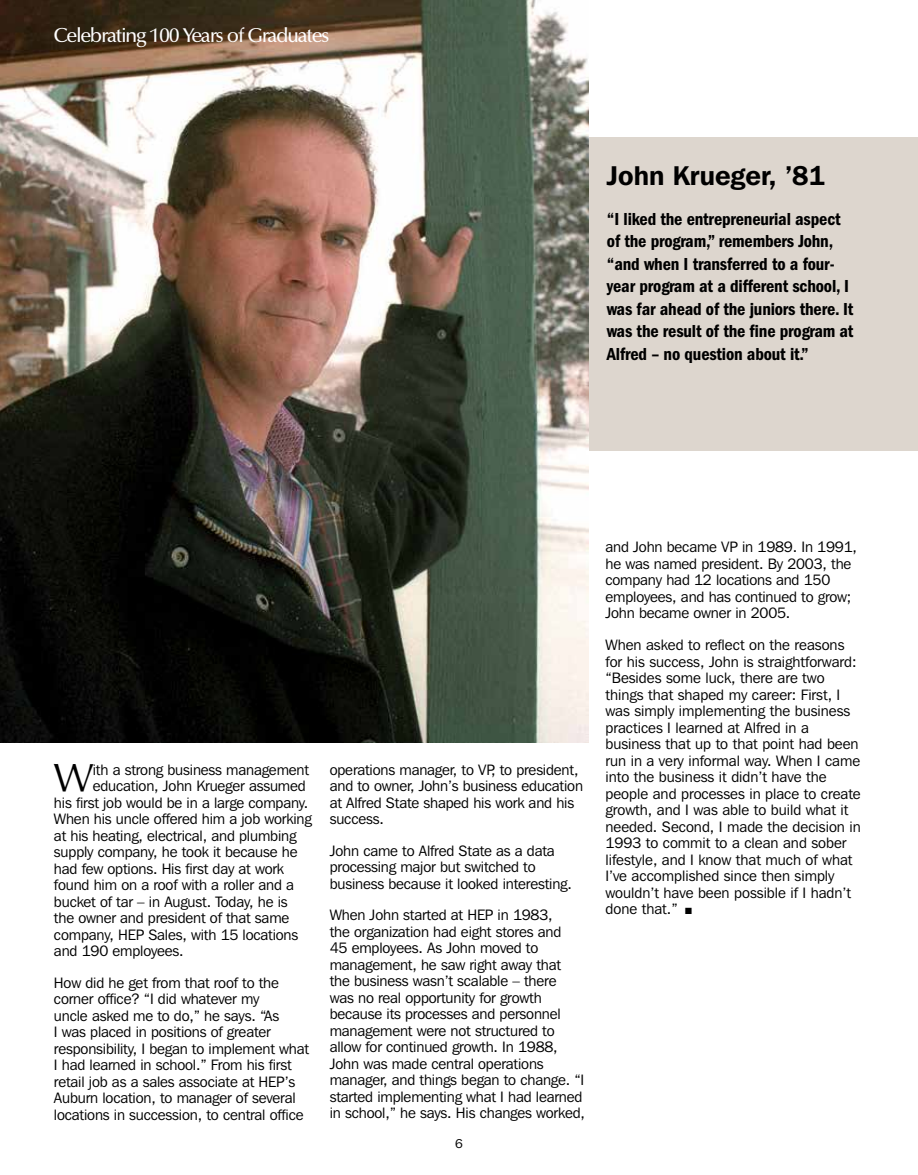
<style>
.page{position:relative;width:918px;height:1175px;background:#fff}
.page>*{position:absolute;margin:0;border:0;box-sizing:border-box;transform-origin:0 0}
.t1{font:38.4px "Optimale";color:#000}
.t2{font:600 27px "Franklin Gothic IT Cby BT";color:#000}
.t3{font:500 19.5px "Optimale";color:#fff}
.t4{font:600 condensed 18px/22.5px "Franklin Gothic";letter-spacing:-.01em;color:#000}
.t5{font:15px/16.5px "Franklin Gothic IT Cby BT";letter-spacing:-.01em;color:#000}
.t6{font:12.75px "Franklin Gothic IT Cby BT";color:#000}
</style>
<div class="page">
<div style="left:553px;top:138px;width:365px;height:313px;background:#ddd6ce"></div>
<img style="left:0;top:0;width:588px;height:743px">
<h3 class="t3" style="left:55px;top:24px;width:276px">Celebrating 100 Years of Graduates</h3>
<h2 class="t2" style="left:607px;top:158px;width:219px">John Krueger, ’81</h2>
<p class="t4" style="left:607px;top:208px;width:248px">“I liked the entrepreneurial aspect of the program,” remembers John, “and when I transferred to a four&shy;year program at a different school, I was far ahead of the juniors there. It was the result of the fine program at Alfred – no question about it.”</p>
<h1 class="t1" style="left:57px;top:755px;width:36px">W</h1>
<p class="t5" style="left:93px;top:761px;width:218px">ith a strong business management</p>
<p class="t5" style="left:93px;top:777px;width:214px">education, John Krueger assumed</p>
<p class="t5" style="left:54px;top:794px;width:256px">his first job would be in a large company.</p>
<p class="t5" style="left:54px;top:810px;width:259px">When his uncle offered him a job working</p>
<p class="t5" style="left:54px;top:827px;width:244px">at his heating, electrical, and plumbing</p>
<p class="t5" style="left:54px;top:843px;width:245px">supply company, he took it because he</p>
<p class="t5" style="left:54px;top:860px;width:232px">had few options. His first day at work</p>
<p class="t5" style="left:54px;top:876px;width:241px">found him on a roof with a roller and a</p>
<p class="t5" style="left:54px;top:893px;width:235px">bucket of tar – in August. Today, he is</p>
<p class="t5" style="left:54px;top:909px;width:237px">the owner and president of that same</p>
<p class="t5" style="left:54px;top:926px;width:246px">company, HEP Sales, with 15 locations</p>
<p class="t5" style="left:54px;top:942px;width:131px">and 190 employees.</p>
<p class="t5" style="left:54px;top:974px;width:257px">How did he get from that roof to the corner office? “I did whatever my<br>uncle asked me to do,” he says. “As<br>I was placed in positions of greater responsibility, I began to implement what I had learned in school.” From his first retail job as a sales associate at HEP’s Auburn location, to manager of several locations in succession, to central office</p>
<p class="t5" style="left:330px;top:761px;width:255px">operations manager, to VP, to president, and to owner, John’s business education at Alfred State shaped his work and his success.</p>
<p class="t5" style="left:330px;top:842px;width:244px">John came to Alfred State as a data processing major but switched to business because it looked interesting.</p>
<p class="t5" style="left:330px;top:906px;width:257px">When John started at HEP in 1983,<br>the organization had eight stores and<br>45 employees. As John moved to management, he saw right away that the business wasn’t scalable – there<br>was no real opportunity for growth because its processes and personnel management were not structured to allow for continued growth. In 1988, John was made central operations manager, and things began to change. “I started implementing what I had learned in school,” he says. His changes worked,</p>
<p class="t6" style="left:455px;top:1135px;width:9px">6</p>
<p class="t5" style="left:605px;top:539px;width:253px">and John became VP in 1989. In 1991, he was named president. By 2003, the company had 12 locations and 150 employees, and has continued to grow; John became owner in 2005.</p>
<p class="t5" style="left:605px;top:636px;width:257px">When asked to reflect on the reasons for his success, John is straightforward: “Besides some luck, there are two things that shaped my career: First, I was simply implementing the business practices I learned at Alfred in a business that up to that point had been run in a very informal way. When I came into the business it didn’t have the people and processes in place to create growth, and I was able to build what it needed. Second, I made the decision in 1993 to commit to a clean and sober lifestyle, and I know that much of what I’ve accomplished since then simply wouldn’t have been possible if I hadn’t done that.” ■</p>
</div>
